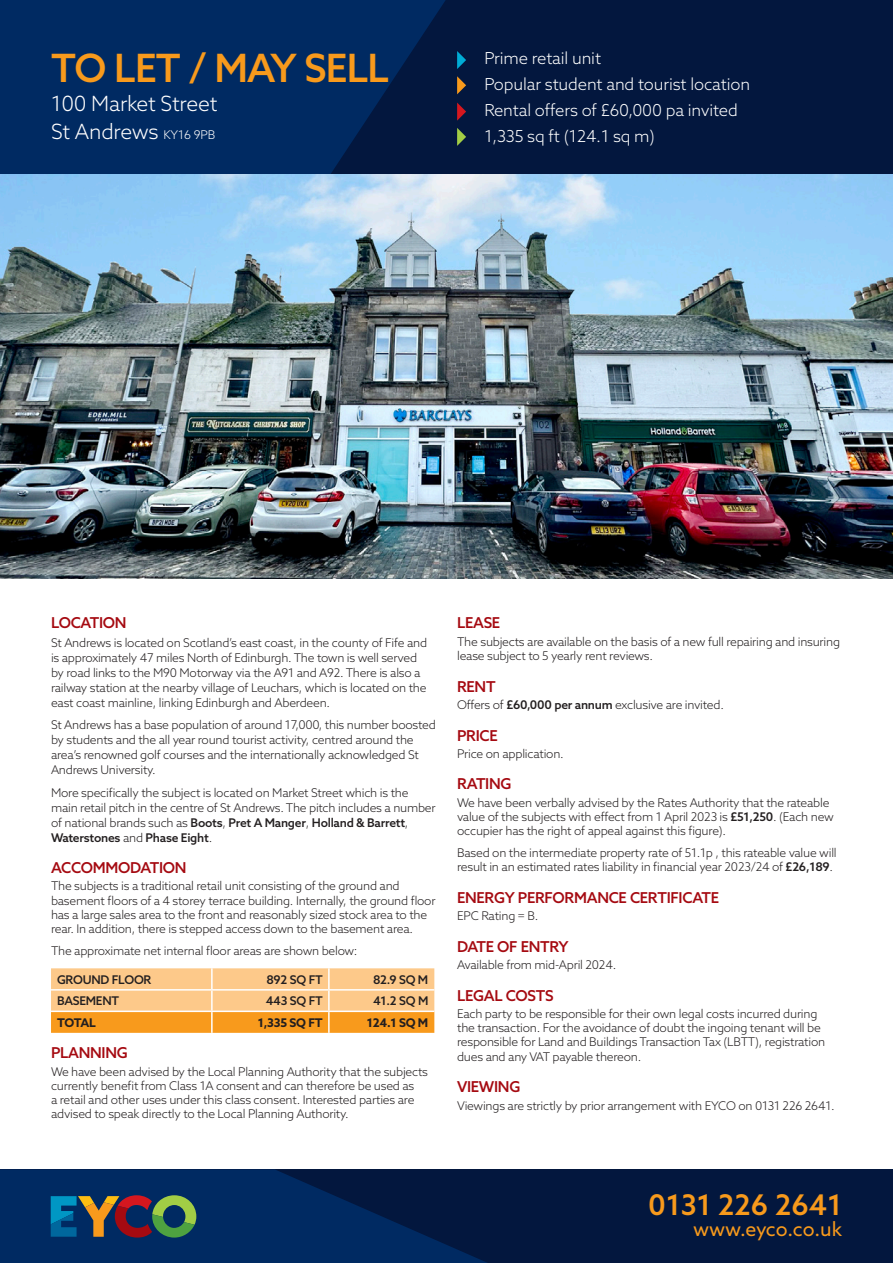
<style>
.page{position:relative;width:893px;height:1263px;background:#fff}
.page>*{position:absolute;margin:0;border:0;box-sizing:border-box;transform-origin:0 0}
.Heading_1_-_to_let{font:500 39px "Azo Sans";letter-spacing:-.02em;color:#f89a1c}
.t1{font:500 28.5px "Azo Sans";color:#f89a1c}
.Heading_2_-_address{font:300 21px "Azo Sans";letter-spacing:-.01em;color:#fff}
.t2{font:19.5px "Azo Sans";color:#f89a1c}
.Heading_3_-_square_bullets{font:300 16.5px "Azo Sans";letter-spacing:-.01em;color:#fff}
.Para_header{font:500 15px "Azo Sans";letter-spacing:-.02em;color:#a50a11}
.Body_text{font:300 12px/14.2px "Azo Sans";letter-spacing:-.02em;color:#231f20}
.Body_table{font:500 12px "Azo Sans";letter-spacing:-.02em;color:#231f20}
.t3{font:700 12px "Azo Sans";letter-spacing:-.02em;color:#231f20}
.s1{font-size:12px}
.s2{font-weight:500}
</style>
<div class="page">
<div style="left:0;top:0;width:893px;height:174px;background:#03173e"></div>
<div style="left:0;top:1169px;width:893px;height:94px;background:#03173e"></div>
<svg style="left:0;top:1169px;width:487px;height:94px;fill:#002a62"></svg>
<svg style="left:0;top:0;width:446px;height:174px;background:#00275d"></svg>
<svg style="left:457px;top:51px;width:9px;height:18px"></svg>
<svg style="left:457px;top:76px;width:9px;height:18px"></svg>
<svg style="left:457px;top:103px;width:9px;height:18px"></svg>
<svg style="left:457px;top:128px;width:9px;height:18px"></svg>
<svg style="left:51px;top:1195px;width:145px;height:42px;background:#495855"></svg>
<svg style="left:51px;top:968px;width:383px;height:65px;background:#fbba67"></svg>
<hr style="left:211px;top:968px;width:2px;height:21px;background:#fff">
<hr style="left:328px;top:968px;width:2px;height:21px;background:#fff">
<hr style="left:211px;top:990px;width:2px;height:20px;background:#fff">
<hr style="left:328px;top:990px;width:2px;height:20px;background:#fff">
<hr style="left:51px;top:989px;width:161px;height:1px;background:#fff">
<hr style="left:212px;top:989px;width:117px;height:1px;background:#fff">
<hr style="left:329px;top:989px;width:105px;height:1px;background:#fff">
<hr style="left:51px;top:1010px;width:161px;height:2px;background:#fff">
<hr style="left:212px;top:1010px;width:117px;height:2px;background:#fff">
<hr style="left:211px;top:1012px;width:2px;height:21px;background:#fff">
<hr style="left:329px;top:1010px;width:105px;height:2px;background:#fff">
<hr style="left:328px;top:1012px;width:2px;height:21px;background:#fff">
<img style="left:0;top:174px;width:893px;height:404px">
<p class="Heading_1_-_to_let" style="left:51px;top:42px;width:340px">TO LET / MAY SELL</p>
<p class="Heading_2_-_address" style="left:51px;top:90px;width:168px">100 Market Street</p>
<p class="Heading_2_-_address" style="left:51px;top:117px;width:166px">St Andrews <span class="s1">KY16 9PB</span></p>
<p class="Heading_3_-_square_bullets" style="left:484px;top:47px;width:118px">Prime retail unit</p>
<p class="Heading_3_-_square_bullets" style="left:484px;top:73px;width:267px">Popular student and tourist location</p>
<p class="Heading_3_-_square_bullets" style="left:484px;top:99px;width:255px">Rental offers of £60,000 pa invited</p>
<p class="Heading_3_-_square_bullets" style="left:484px;top:125px;width:172px">1,335 sq ft (124.1 sq m)</p>
<p class="Para_header" style="left:51px;top:613px;width:77px">LOCATION</p>
<p class="Body_text" style="left:51px;top:635px;width:378px;line-height:15px">St Andrews is located on Scotland’s east coast, in the county of Fife and is approximately 47 miles North of Edinburgh. The town is well served by road links to the M90 Motorway via the A91 and A92. There is also a railway station at the nearby village of Leuchars, which is located on the east coast mainline, linking Edinburgh and Aberdeen.</p>
<p class="Body_text" style="left:51px;top:717px;width:386px;line-height:15px">St Andrews has a base population of around 17,000, this number boosted by students and the all year round tourist activity, centred around the area’s renowned golf courses and the internationally acknowledged St Andrews University.</p>
<p class="Body_text" style="left:51px;top:785px;width:386px;line-height:15px">More specifically the subject is located on Market Street which is the main retail pitch in the centre of St Andrews. The pitch includes a number of national brands such as <span class="s2">Boots</span>, <span class="s2">Pret A Manger</span>, <span class="s2">Holland &amp; Barrett</span>, <span class="s2">Waterstones</span> and <span class="s2">Phase Eight</span>.</p>
<p class="Para_header" style="left:51px;top:858px;width:137px">ACCOMMODATION</p>
<p class="Body_text" style="left:51px;top:879px;width:386px">The subjects is a traditional retail unit consisting of the ground and basement floors of a 4 storey terrace building. Internally, the ground floor has a large sales area to the front and reasonably sized stock area to the rear. In addition, there is stepped access down to the basement area.</p>
<p class="Body_text" style="left:51px;top:943px;width:308px">The approximate net internal floor areas are shown below:</p>
<p class="Body_table" style="left:57px;top:972px;width:96px">GROUND FLOOR</p>
<p class="Body_table" style="left:266px;top:972px;width:58px">892 SQ FT</p>
<p class="Body_table" style="left:373px;top:972px;width:57px">82.9 SQ M</p>
<p class="Body_table" style="left:57px;top:993px;width:64px">BASEMENT</p>
<p class="Body_table" style="left:266px;top:993px;width:59px">443 SQ FT</p>
<p class="Body_table" style="left:373px;top:993px;width:57px">41.2 SQ M</p>
<p class="t3" style="left:57px;top:1014px;width:40px">TOTAL</p>
<p class="t3" style="left:258px;top:1014px;width:67px">1,335 SQ FT</p>
<p class="t3" style="left:367px;top:1014px;width:63px">124.1 SQ M</p>
<p class="Para_header" style="left:51px;top:1043px;width:78px">PLANNING</p>
<p class="Body_text" style="left:51px;top:1064px;width:379px">We have been advised by the Local Planning Authority that the subjects currently benefit from Class 1A consent and can therefore be used as<br>a retail and other uses under this class consent. Interested parties are advised to speak directly to the Local Planning Authority.</p>
<p class="Para_header" style="left:457px;top:613px;width:45px">LEASE</p>
<p class="Body_text" style="left:457px;top:634px;width:384px">The subjects are available on the basis of a new full repairing and insuring lease subject to 5 yearly rent reviews.</p>
<p class="Para_header" style="left:457px;top:676px;width:40px">RENT</p>
<p class="Body_text" style="left:457px;top:697px;width:268px">Offers of <span class="s2">£60,000 per annum</span> exclusive are invited.</p>
<p class="Para_header" style="left:457px;top:725px;width:42px">PRICE</p>
<p class="Body_text" style="left:457px;top:746px;width:108px">Price on application.</p>
<p class="Para_header" style="left:457px;top:774px;width:56px">RATING</p>
<p class="Body_text" style="left:457px;top:795px;width:378px">We have been verbally advised by the Rates Authority that the rateable value of the subjects with effect from 1 April 2023 is <span class="s2">£51,250</span>. (Each new occupier has the right of appeal against this figure).</p>
<p class="Body_text" style="left:457px;top:845px;width:381px">Based on the intermediate property rate of 51.1p , this rateable value will result in an estimated rates liability in financial year 2023/24 of <span class="s2">£26,189</span>.</p>
<p class="Para_header" style="left:457px;top:887px;width:264px">ENERGY PERFORMANCE CERTIFICATE</p>
<p class="Body_text" style="left:457px;top:909px;width:83px">EPC Rating = B.</p>
<p class="Para_header" style="left:457px;top:936px;width:113px">DATE OF ENTRY</p>
<p class="Body_text" style="left:457px;top:957px;width:161px">Available from mid-April 2024.</p>
<p class="Para_header" style="left:457px;top:985px;width:98px">LEGAL COSTS</p>
<p class="Body_text" style="left:457px;top:1006px;width:370px">Each party to be responsible for their own legal costs incurred during the transaction. For the avoidance of doubt the ingoing tenant will be responsible for Land and Buildings Transaction Tax (LBTT), registration dues and any VAT payable thereon.</p>
<p class="Para_header" style="left:457px;top:1077px;width:65px">VIEWING</p>
<p class="Body_text" style="left:457px;top:1098px;width:379px">Viewings are strictly by prior arrangement with EYCO on 0131 226 2641.</p>
<h2 class="t1" style="left:648px;top:1186px;width:195px">0131 226 2641</h2>
<h3 class="t2" style="left:693px;top:1217px;width:150px">www.eyco.co.uk</h3>
</div>
